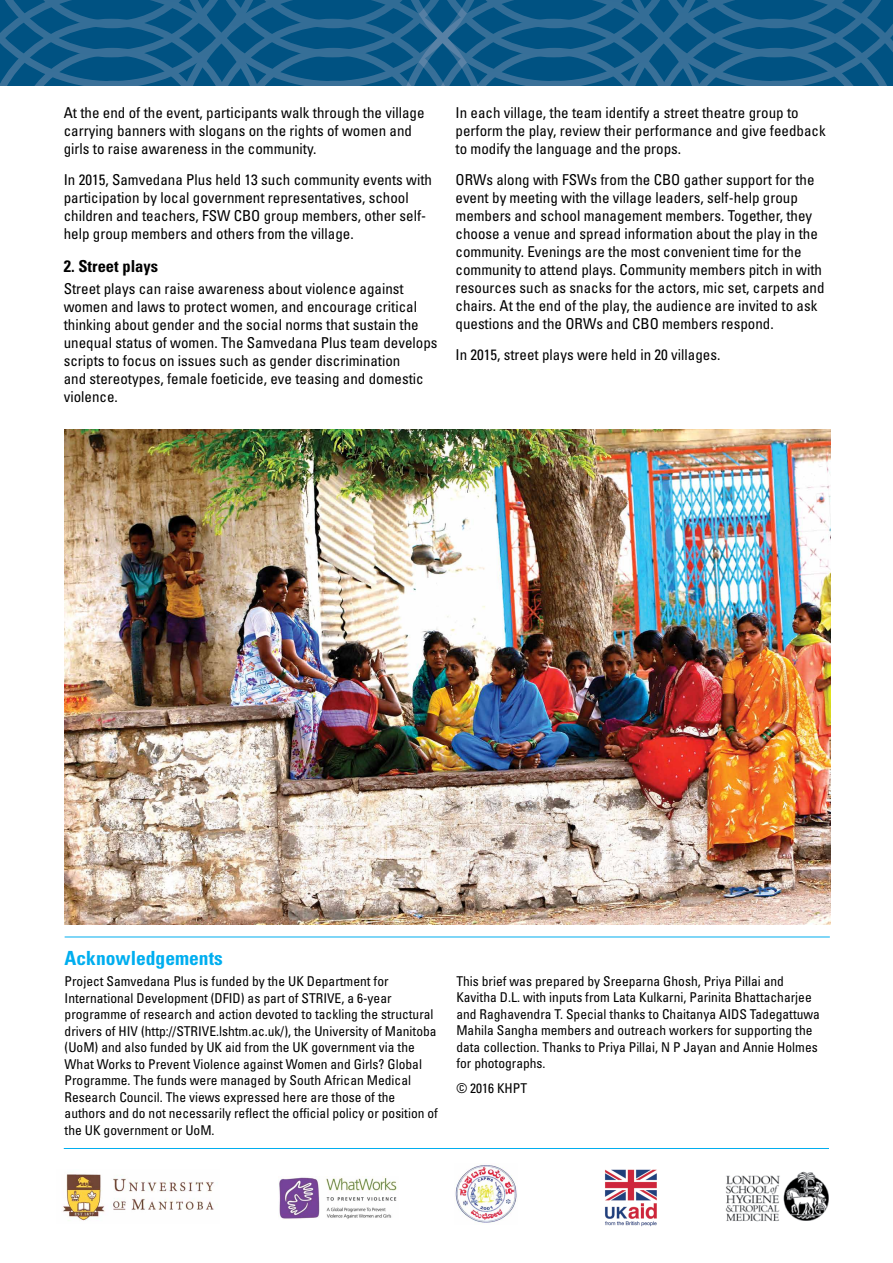
<style>
.page{position:relative;width:893px;height:1263px;background:#fff}
.page>*{position:absolute;margin:0;border:0;box-sizing:border-box;transform-origin:0 0}
.t1{font:700 condensed 19.5px "Univers";color:#00aeef}
.t2{font:700 condensed 16.5px "Univers";color:#000}
.t3{font:condensed 15px/18px "Univers";color:#000}
.t4{font:condensed 13.5px/16.5px "Univers";color:#000}
</style>
<div class="page">
<img style="left:725px;top:1171px;width:104px;height:51px">
<img style="left:605px;top:1169px;width:52px;height:57px">
<img style="left:62px;top:1174px;width:152px;height:47px">
<svg style="left:0;top:0;width:893px;height:85px;background:#165d8a"></svg>
<hr style="left:64px;top:1148px;width:765px;height:1px;background:#00aeef">
<hr style="left:65px;top:936px;width:765px;height:1px;background:#00aeef">
<img style="left:279px;top:1177px;width:118px;height:42px">
<img style="left:455px;top:1165px;width:62px;height:58px">
<img style="left:65px;top:429px;width:765px;height:495px">
<p class="t3" style="left:64px;top:104px;width:362px">At the end of the event, participants walk through the village carrying banners with slogans on the rights of women and girls to raise awareness in the community.</p>
<p class="t3" style="left:64px;top:170px;width:370px">In 2015, Samvedana Plus held 13 such community events with participation by local government representatives, school children and teachers, FSW CBO group members, other self&shy;help group members and others from the village.</p>
<p class="t2" style="left:64px;top:256px;width:96px">2. Street plays</p>
<p class="t3" style="left:64px;top:279px;width:375px">Street plays can raise awareness about violence against women and laws to protect women, and encourage critical thinking about gender and the social norms that sustain the unequal status of women. The Samvedana Plus team develops scripts to focus on issues such as gender discrimination<br>and stereotypes, female foeticide, eve teasing and domestic violence.</p>
<p class="t3" style="left:455px;top:104px;width:372px">In each village, the team identify a street theatre group to perform the play, review their performance and give feedback to modify the language and the props.</p>
<p class="t3" style="left:455px;top:170px;width:371px">ORWs along with FSWs from the CBO gather support for the event by meeting with the village leaders, self-help group members and school management members. Together, they choose a venue and spread information about the play in the community. Evenings are the most convenient time for the community to attend plays. Community members pitch in with resources such as snacks for the actors, mic set, carpets and chairs. At the end of the play, the audience are invited to ask questions and the ORWs and CBO members respond.</p>
<p class="t3" style="left:455px;top:345px;width:266px">In 2015, street plays were held in 20 villages.</p>
<h1 class="t1" style="left:65px;top:946px;width:160px">Acknowledgements</h1>
<p class="t4" style="left:65px;top:973px;width:375px">Project Samvedana Plus is funded by the U K Department for International Development (DFID) as part of STRIVE, a 6-year programme of research and action devoted to tackling the structural drivers of HIV (http://STRIVE.lshtm.ac.uk/), the U niversity of M anitoba (UoM) and also funded by U K aid from the U K government via the What Works to Prevent Violence against Women and Girls? Global Programme. The funds were managed by South African Medical Research Council. The views expressed here are those of the authors and do not necessarily reflect the official policy or position of the UK government or UoM.</p>
<p class="t4" style="left:456px;top:972px;width:365px">This brief was prepared by Sreeparna Ghosh, Priya Pillai and Kavitha D.L. with inputs from Lata Kulkarni, Parinita Bhattacharjee and Raghavendra T. Special thanks to Chaitanya AIDS Tadegattuwa Mahila Sangha members and outreach workers for supporting the data collection. Thanks to Priya Pillai, N P Jayan and Annie Holmes for photographs.</p>
<p class="t4" style="left:456px;top:1080px;width:72px">© 2016 KHPT</p>
</div>
